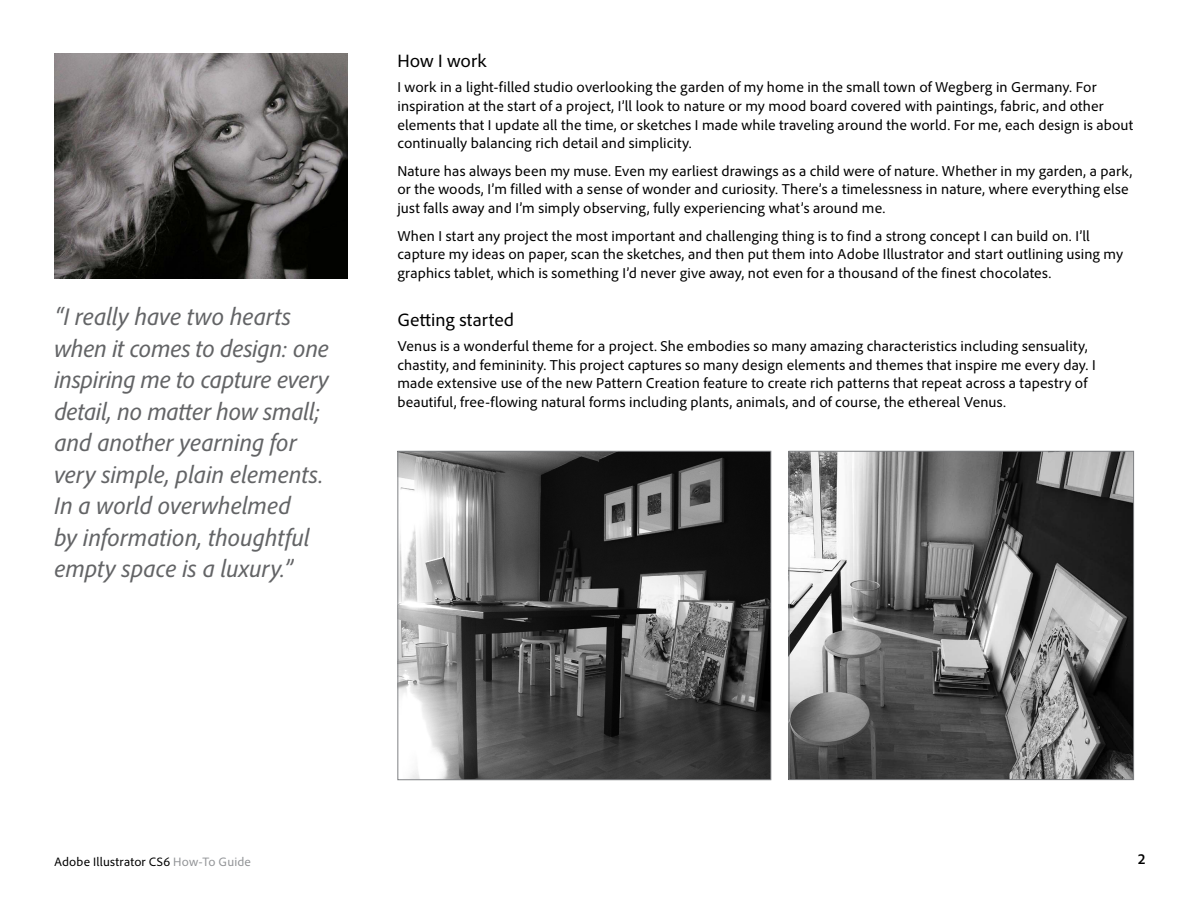
<style>
.page{position:relative;width:1188px;height:918px;background:#fff}
.page>*{position:absolute;margin:0;border:0;box-sizing:border-box;transform-origin:0 0}
.quote{font:italic semi-condensed 25.5px/31.5px "Adobe Clean";letter-spacing:-.005em;color:#636466}
.Text__Headline_1{font:18.75px "Adobe Clean";color:#000}
.Text__Body{font:15px/18.8px "Adobe Clean";letter-spacing:.005em;color:#000}
.t1{font:700 semi-condensed 15px "Adobe Clean";color:#000}
.Header_-_product_nam{font:12.75px "Adobe Clean";letter-spacing:.015em;color:#000}
.s1{color:#939598}
</style>
<div class="page">
<img style="left:399px;top:453px;width:370px;height:325px">
<div style="left:397px;top:451px;width:374px;height:329px;border:1px solid #808285"></div>
<img style="left:54px;top:54px;width:294px;height:225px">
<img style="left:791px;top:453px;width:341px;height:325px">
<div style="left:789px;top:451px;width:345px;height:329px;border:1px solid #808285"></div>
<p class="quote" style="left:54px;top:301px;width:276px">“I really have two hearts when it comes to design: one inspiring me to capture every detail, no matter how small; and another yearning for very simple, plain elements.<br>In a world overwhelmed<br>by information, thoughtful empty space is a luxury.”</p>
<p class="Text__Headline_1" style="left:397px;top:50px;width:91px">How I work</p>
<p class="Text__Body" style="left:397px;top:77px;width:738px">I work in a light-filled studio overlooking the garden of my home in the small town of Wegberg in Germany. For inspiration at the start of a project, I’ll look to nature or my mood board covered with paintings, fabric, and other elements that I update all the time, or sketches I made while traveling around the world. For me, each design is about continually balancing rich detail and simplicity.</p>
<p class="Text__Body" style="left:397px;top:161px;width:736px">Nature has always been my muse. Even my earliest drawings as a child were of nature. Whether in my garden, a park, or the woods, I’m filled with a sense of wonder and curiosity. There’s a timelessness in nature, where everything else just falls away and I’m simply observing, fully experiencing what’s around me.</p>
<p class="Text__Body" style="left:397px;top:226px;width:727px">When I start any project the most important and challenging thing is to find a strong concept I can build on. I’ll capture my ideas on paper, scan the sketches, and then put them into Adobe Illustrator and start outlining using my graphics tablet, which is something I’d never give away, not even for a thousand of the finest chocolates.</p>
<p class="Text__Headline_1" style="left:397px;top:309px;width:118px">Getting started</p>
<p class="Text__Body" style="left:397px;top:336px;width:700px">Venus is a wonderful theme for a project. She embodies so many amazing characteristics including sensuality, chastity, and femininity. This project captures so many design elements and themes that inspire me every day. I made extensive use of the new Pattern Creation feature to create rich patterns that repeat across a tapestry of beautiful, free-flowing natural forms including plants, animals, and of course, the ethereal Venus.</p>
<p class="Header_-_product_nam" style="left:54px;top:854px;width:199px">Adobe Illustrator CS6 <span class="s1">How-To Guide</span></p>
<p class="t1" style="left:1138px;top:850px;width:9px">2</p>
</div>
